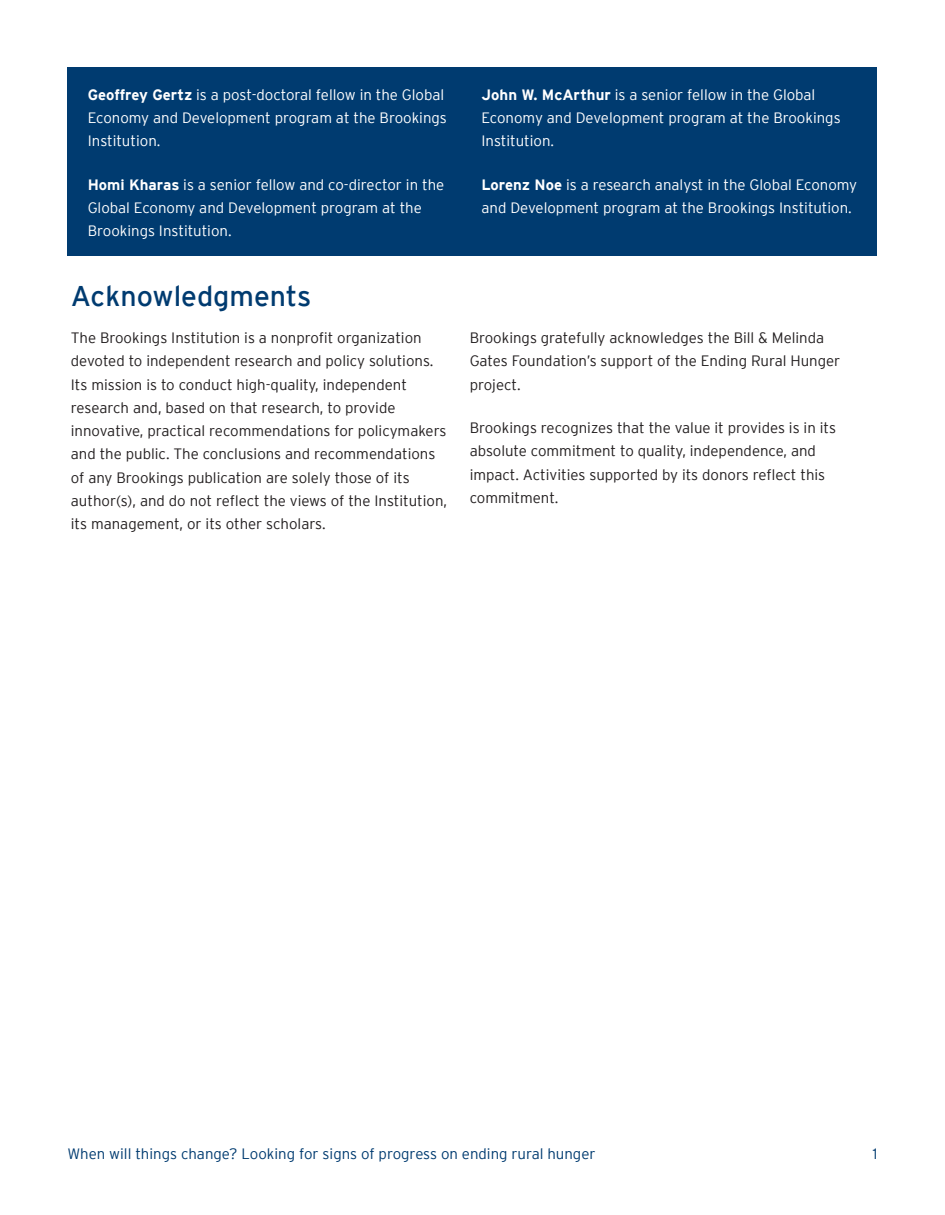
<style>
.page{position:relative;width:945px;height:1215px;background:#fff}
.page>*{position:absolute;margin:0;border:0;box-sizing:border-box;transform-origin:0 0}
.t1{font:28.5px "Interstate";color:#003b70}
.t2{font:300 15px/23.2px "Interstate";color:#231f20}
.t3{font:300 15px/23.2px "Interstate";color:#fff}
.t4{font:300 15px "Interstate";color:#003b70}
.s1{font-weight:700}
</style>
<div class="page">
<div style="left:68px;top:68px;width:810px;height:188px;background:#003b70"></div>
<p class="t3" style="left:88px;top:83px;width:361px"><span class="s1">Geoffrey Gertz</span> is a post-doctoral fellow in the Global<br>Economy and Development program at the Brookings<br>Institution.</p>
<p class="t3" style="left:88px;top:173px;width:358px"><span class="s1">Homi Kharas</span> is a senior fellow and co-director in the<br>Global Economy and Development program at the<br>Brookings Institution.</p>
<p class="t3" style="left:482px;top:83px;width:361px"><span class="s1">John W. McArthur</span> is a senior fellow in the Global<br>Economy and Development program at the Brookings<br>Institution.</p>
<p class="t3" style="left:482px;top:173px;width:377px"><span class="s1">Lorenz Noe</span> is a research analyst in the Global Economy and Development program at the Brookings Institution.</p>
<h1 class="t1" style="left:71px;top:280px;width:242px">Acknowledgments</h1>
<p class="t2" style="left:71px;top:326px;width:378px">The Brookings Institution is a nonprofit organization devoted to independent research and policy solutions.<br>Its mission is to conduct high-quality, independent research and, based on that research, to provide innovative, practical recommendations for policymakers and the public. The conclusions and recommendations of any Brookings publication are solely those of its author(s), and do not reflect the views of the Institution, its management, or its other scholars.</p>
<p class="t2" style="left:470px;top:326px;width:372px">Brookings gratefully acknowledges the Bill &amp; Melinda<br>Gates Foundation’s support of the Ending Rural Hunger project.</p>
<p class="t2" style="left:470px;top:416px;width:368px">Brookings recognizes that the value it provides is in its absolute commitment to quality, independence, and impact. Activities supported by its donors reflect this commitment.</p>
<p class="t4" style="left:68px;top:1146px;width:530px">When will things change? Looking for signs of progress on ending rural hunger</p>
<p class="t4" style="left:873px;top:1146px;width:6px">1</p>
</div>
